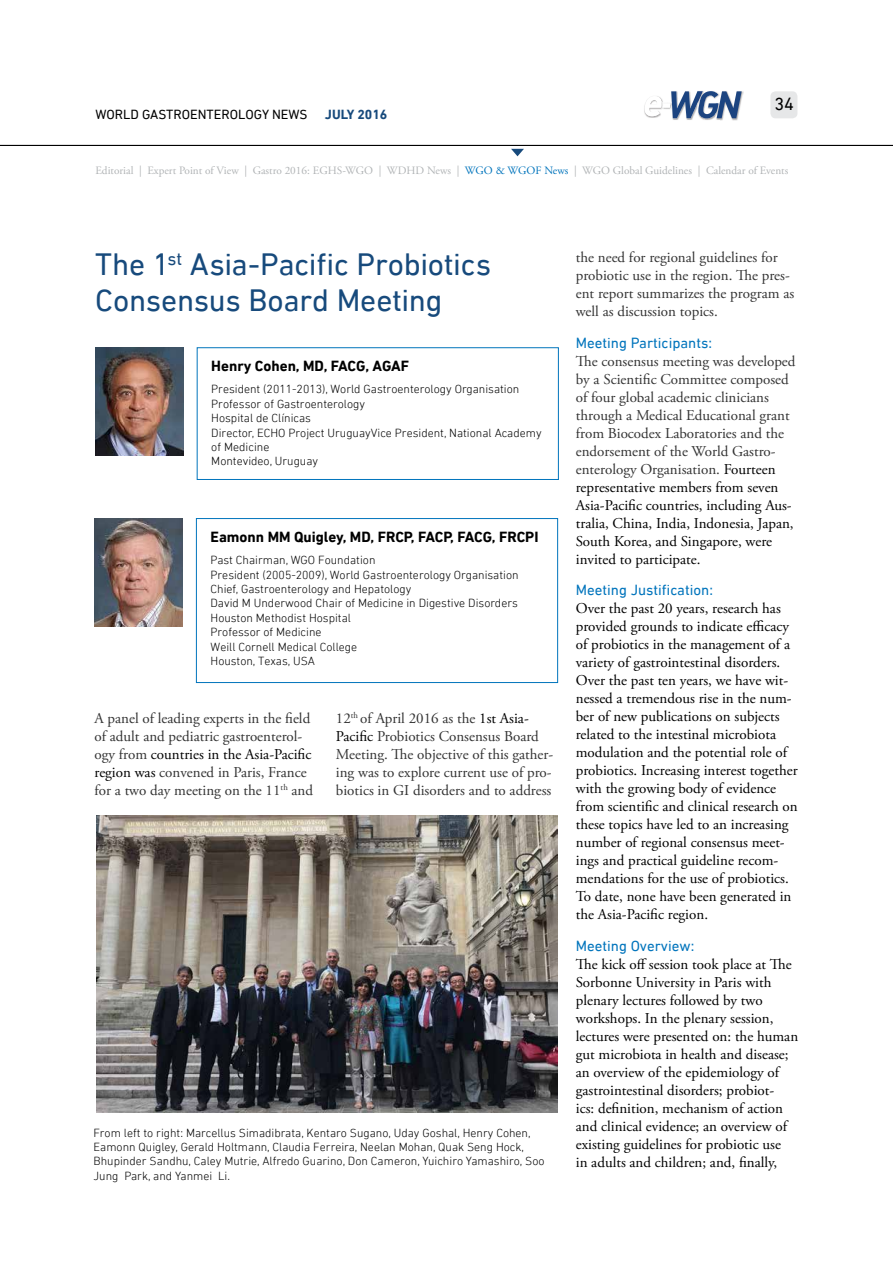
<style>
.page{position:relative;width:893px;height:1263px;background:#fff}
.page>*{position:absolute;margin:0;border:0;box-sizing:border-box;transform-origin:0 0}
.t1{font:31.5px/36px "DIN Next LT Pro";letter-spacing:-.01em;color:#174a7c}
.t2{font:18px "DIN Next LT Pro";color:#000}
.Body-1st_para{font:15px/18px "Adobe Garamond Pro";color:#000}
.Body-1st_para-2{font:15px/18px "Adobe Garamond Pro";color:#333}
.Author{font:700 15px "DIN Next LT Pro";color:#000}
.Subhead{font:15px "DIN Next LT Pro";color:#0074bc}
.t3{font:13.5px "DIN Next LT Pro";color:#000}
.t4{font:700 13.5px "DIN Next LT Pro";color:#174a7c}
.Author_bio{font:300 12px/14.4px "DIN Next LT Pro";color:#000}
.t5{font:11.25px "Adobe Garamond Pro";color:#b1b4b6}
.s1{color:#0074bc}
.s2{color:#000}
</style>
<div class="page">
<img style="left:672px;top:91px;width:71px;height:29px">
<img style="left:697px;top:118px;width:8px;height:2px">
<svg style="left:645px;top:91px;width:97px;height:27px"></svg>
<div style="left:770px;top:91px;width:27px;height:27px;background:#e6e7e8;border-radius:5px"></div>
<hr style="left:0;top:145px;width:893px;height:1px;background:#000">
<svg style="left:511px;top:149px;width:13px;height:7px"></svg>
<div style="left:197px;top:347px;width:362px;height:133px;border:1px solid #0074bc"></div>
<img style="left:95px;top:348px;width:88px;height:108px">
<div style="left:196px;top:518px;width:362px;height:165px;border:1px solid #0074bc"></div>
<img style="left:94px;top:519px;width:89px;height:108px">
<img style="left:96px;top:816px;width:462px;height:296px">
<p class="t3" style="left:95px;top:106px;width:214px">WORLD GASTROENTEROLOGY NEWS</p>
<p class="t4" style="left:325px;top:106px;width:64px">JULY 2016</p>
<p class="t2" style="left:774px;top:93px;width:21px">34</p>
<p class="t5" style="left:95px;top:164px;width:694px">Editorial | Expert Point of View | Gastro 2016: EGHS-WGO | WDHD News | <span class="s1">WGO &amp; WGOF News</span> | WGO Global Guidelines | Calendar of Events</p>
<p class="t1" style="left:95px;top:246px;width:397px">The 1<sup>st</sup> Asia-Pacific Probiotics<br>Consensus Board Meeting</p>
<p class="Author" style="left:211px;top:357px;width:199px">Henry Cohen, MD, FACG, AGAF</p>
<p class="Author_bio" style="left:211px;top:382px;width:310px">President (2011-2013), World Gastroenterology Organisation</p>
<p class="Author_bio" style="left:211px;top:396px;width:155px">Professor of Gastroenterology</p>
<p class="Author_bio" style="left:211px;top:411px;width:101px">Hospital de Clínicas</p>
<p class="Author_bio" style="left:211px;top:425px;width:332px">Director, ECHO Project UruguayVice President, National Academy of Medicine</p>
<p class="Author_bio" style="left:211px;top:454px;width:108px">Montevideo, Uruguay</p>
<p class="Author" style="left:211px;top:528px;width:329px">Eamonn MM Quigley, MD, FRCP, FACP, FACG, FRCPI</p>
<p class="Author_bio" style="left:211px;top:553px;width:166px">Past Chairman, WGO Foundation</p>
<p class="Author_bio" style="left:211px;top:567px;width:310px">President (2005-2009), World Gastroenterology Organisation</p>
<p class="Author_bio" style="left:211px;top:581px;width:202px">Chief, Gastroenterology and Hepatology</p>
<p class="Author_bio" style="left:211px;top:596px;width:309px">David M Underwood Chair of Medicine in Digestive Disorders</p>
<p class="Author_bio" style="left:211px;top:610px;width:142px">Houston Methodist Hospital</p>
<p class="Author_bio" style="left:211px;top:625px;width:113px">Professor of Medicine</p>
<p class="Author_bio" style="left:211px;top:639px;width:148px">Weill Cornell Medical College</p>
<p class="Author_bio" style="left:211px;top:653px;width:106px">Houston, Texas, USA</p>
<p class="Body-1st_para-2" style="left:94px;top:710px;width:220px">A panel of leading experts in the field of adult and pediatric gastroenterol&shy;ogy from <span class="s2">countries in the Asia-Pacific region was</span> convened in Paris, France for a two day meeting on the 11<sup>th</sup> and</p>
<p class="Body-1st_para-2" style="left:336px;top:710px;width:219px">12<sup>th</sup> of April 2016 as the <span class="s2">1st Asia-Pacific</span> Probiotics Consensus Board Meeting. The objective of this gather&shy;ing was to explore current use of pro&shy;biotics in GI disorders and to address</p>
<p class="Author_bio" style="left:94px;top:1125px;width:452px">From left to right: Marcellus Simadibrata, Kentaro Sugano, Uday Goshal, Henry Cohen, Eamonn Quigley, Gerald Holtmann, Claudia Ferreira, Neelan Mohan, Quak Seng Hock, Bhupinder Sandhu, Caley Mutrie, Alfredo Guarino, Don Cameron, Yuichiro Yamashiro, Soo Jung Park, and Yanmei Li.</p>
<p class="Body-1st_para-2" style="left:576px;top:249px;width:220px">the need for regional guidelines for probiotic use in the region. The pres&shy;ent report summarizes the program as well as discussion topics.</p>
<p class="Subhead" style="left:576px;top:334px;width:138px">Meeting Participants:</p>
<p class="Body-1st_para-2" style="left:576px;top:353px;width:221px">The consensus meeting was developed by a Scientific Committee composed of four global academic clinicians through a Medical Educational grant from Biocodex Laboratories and the endorsement of the World Gastro&shy;enterology Organisation. <span class="s2">Fourteen representative members from seven Asia-Pacific countries, including Aus&shy;tralia, China, India, Indonesia, Japan, South Korea, and Singapore, were invited to participate.</span></p>
<p class="Subhead" style="left:576px;top:582px;width:139px">Meeting Justification:</p>
<p class="Body-1st_para" style="left:576px;top:600px;width:223px">Over the past 20 years, research has provided grounds to indicate efficacy of probiotics in the management of a variety of gastrointestinal disorders.<br>Over the past ten years, we have wit&shy;nessed a tremendous rise in the num&shy;ber of new publications on subjects related to the intestinal microbiota modulation and the potential role of probiotics. Increasing interest together with the growing body of evidence from scientific and clinical research on these topics have led to an increasing number of regional consensus meet&shy;ings and practical guideline recom&shy;mendations for the use of probiotics.<br>To date, none have been generated in the Asia-Pacific region.</p>
<p class="Subhead" style="left:576px;top:937px;width:120px">Meeting Overview:</p>
<p class="Body-1st_para" style="left:576px;top:956px;width:224px">The kick off session took place at The Sorbonne University in Paris with plenary lectures followed by two workshops. In the plenary session, lectures were presented on: the human gut microbiota in health and disease; an overview of the epidemiology of gastrointestinal disorders; probiot-<br>ics: definition, mechanism of action and clinical evidence; an overview of existing guidelines for probiotic use<br>in adults and children; and, finally,</p>
</div>
